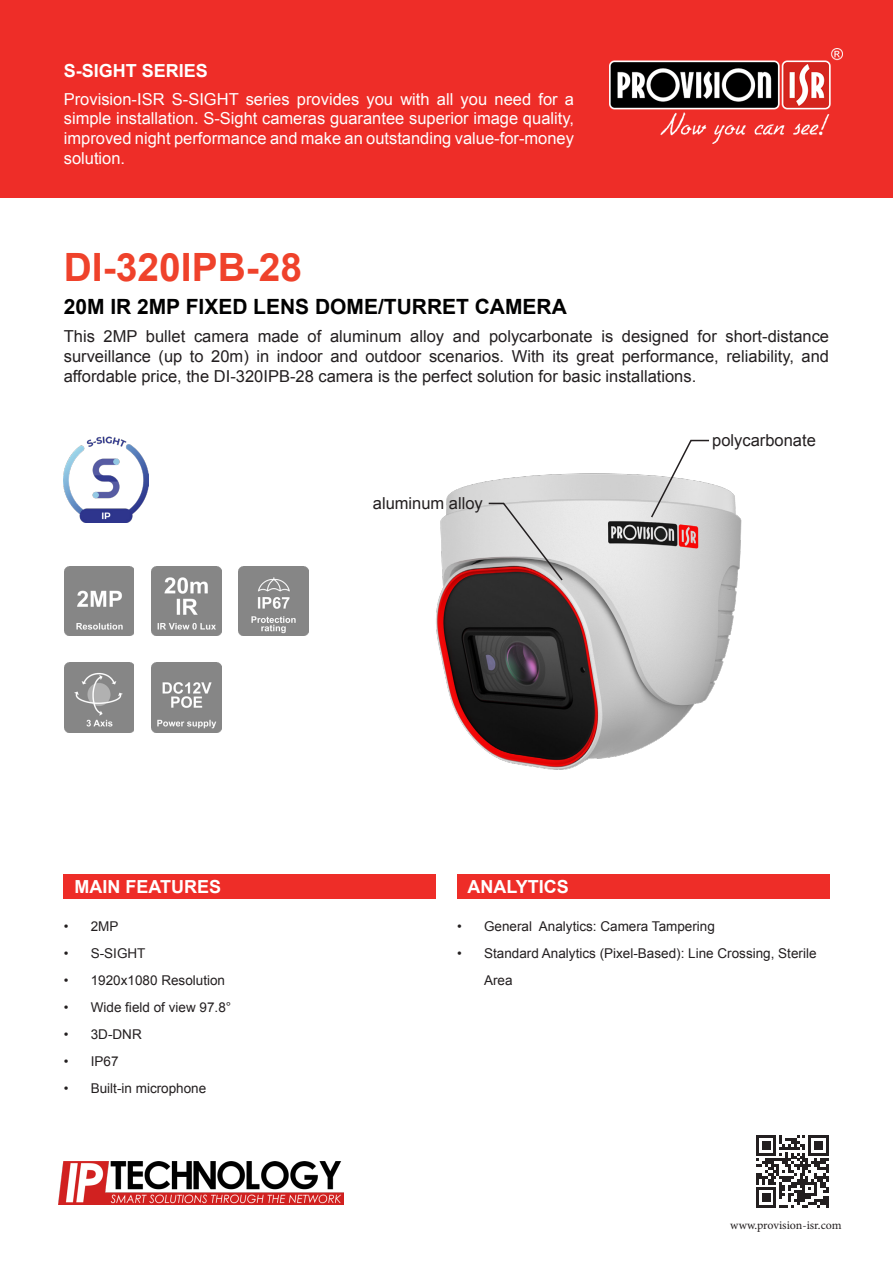
<style>
.page{position:relative;width:893px;height:1263px;background:#fff}
.page>*{position:absolute;margin:0;border:0;box-sizing:border-box;transform-origin:0 0}
.t1{font:700 39px "Arial";color:#ef422b}
.t2{font:700 21px "Arial";color:#000001}
.t3{font:700 18px "Arial";color:#fff}
.t4{font:16.5px/19.8px "Arial";color:#231f20;text-align:justify}
.t5{font:16.5px/19.8px "Arial";color:#fff;text-align:justify}
.t6{font:13.5px/27px "Arial";color:#231f20}
.t7{font:12px "Minion Pro";color:#231f20}
</style>
<div class="page">
<div style="left:0;top:0;width:893px;height:198px;background:#ee2d28"></div>
<img style="left:610px;top:49px;width:232px;height:95px">
<img style="left:436px;top:473px;width:306px;height:297px">
<svg style="left:756px;top:1135px;width:72px;height:73px"></svg>
<img style="left:151px;top:566px;width:70px;height:70px">
<img style="left:64px;top:566px;width:70px;height:70px">
<img style="left:239px;top:566px;width:69px;height:70px">
<img style="left:64px;top:663px;width:70px;height:69px">
<img style="left:151px;top:663px;width:70px;height:69px">
<img style="left:58px;top:1161px;width:286px;height:44px">
<div style="left:64px;top:874px;width:372px;height:25px;background:#ee2d28"></div>
<div style="left:457px;top:874px;width:372px;height:25px;background:#ee2d28"></div>
<svg style="left:487px;top:502px;width:77px;height:80px;background:#c1b7b7"></svg>
<svg style="left:650px;top:439px;width:60px;height:80px"></svg>
<img style="left:64px;top:436px;width:85px;height:87px">
<p class="t3" style="left:64px;top:59px;width:146px">S-SIGHT SERIES</p>
<p class="t5" style="left:64px;top:89px;width:512px">Provision-ISR S-SIGHT series provides you with all you need for a simple installation. S-Sight cameras guarantee superior image quality, improved night performance and make an outstanding value-for-money solution.</p>
<p class="t1" style="left:64px;top:242px;width:240px">DI-320IPB-28</p>
<p class="t2" style="left:64px;top:293px;width:505px">20M IR 2MP FIXED LENS DOME/TURRET CAMERA</p>
<p class="t4" style="left:64px;top:327px;width:767px">This 2MP bullet camera made of aluminum alloy and polycarbonate is designed for short-distance surveillance (up to 20m) in indoor and outdoor scenarios. With its great performance, reliability, and affordable price, the DI-320IPB-28 camera is the perfect solution for basic installations.</p>
<p class="t4" style="left:373px;top:493px;width:112px">aluminum alloy</p>
<p class="t4" style="left:712px;top:430px;width:105px">polycarbonate</p>
<p class="t3" style="left:74px;top:875px;width:148px">MAIN FEATURES</p>
<p class="t6" style="left:64px;top:912px;width:56px">• 2MP</p>
<p class="t6" style="left:64px;top:939px;width:83px">• S-SIGHT</p>
<p class="t6" style="left:64px;top:966px;width:163px">• 1920x1080 Resolution</p>
<p class="t6" style="left:64px;top:993px;width:169px">• Wide field of view 97.8°</p>
<p class="t6" style="left:64px;top:1020px;width:79px">• 3D-DNR</p>
<p class="t6" style="left:64px;top:1047px;width:56px">• IP67</p>
<p class="t6" style="left:64px;top:1074px;width:144px">• Built-in microphone</p>
<p class="t3" style="left:467px;top:875px;width:103px">ANALYTICS</p>
<p class="t6" style="left:457px;top:912px;width:259px">• General Analytics: Camera Tampering</p>
<p class="t6" style="left:484px;top:939px;width:334px;text-indent:-27px">• Standard Analytics (Pixel-Based): Line Crossing, Sterile<br>Area</p>
<p class="t7" style="left:730px;top:1217px;width:113px">www.provision-isr.com</p>
</div>
